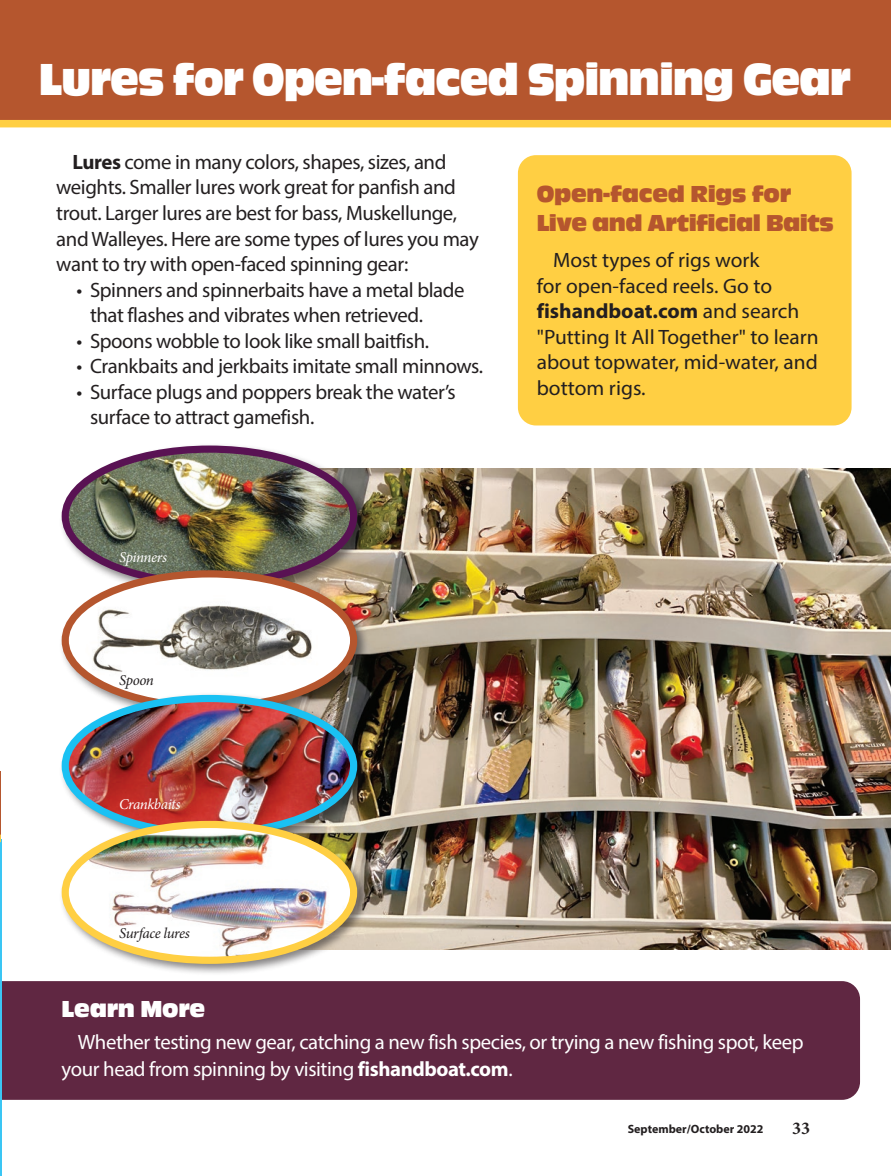
<style>
.page{position:relative;width:891px;height:1176px;background:#fff}
.page>*{position:absolute;margin:0;border:0;box-sizing:border-box;transform-origin:0 0}
.new_captions{font:46.5px "Antique Oli Com";letter-spacing:-.025em;color:#fff;scale:.94 1}
.new_captions-2{font:24px/28.5px "Antique Oli Com";letter-spacing:-.02em;color:#b5562e}
.new_captions-3{font:24px "Antique Oli Com";letter-spacing:-.01em;color:#fff}
.t1{font:20.85px/25.5px "Myriad Pro";letter-spacing:-.02em;color:#231f20}
.t2{font:20.85px/25.5px "Myriad Pro";color:#231f20}
.t3{font:20.85px/27px "Myriad Pro";letter-spacing:-.02em;color:#fff}
.t4{font:700 18px "Minion Pro";color:#231f20}
.t5{font:italic 15px "Minion Pro";letter-spacing:-.035em;color:#fff}
.t6{font:italic 15px "Minion Pro";letter-spacing:-.03em;color:#231f20}
.t7{font:700 12px "Myriad Pro";color:#231f20}
.s1{font-weight:700}
</style>
<div class="page">
<div style="left:2px;top:981px;width:858px;height:118px;background:#602742"></div>
<img style="left:370px;top:468px;width:521px;height:480px">
<div style="left:518px;top:155px;width:334px;height:270px;background:#ffcf43;border-radius:18px"></div>
<div style="left:0;top:0;width:891px;height:123px;background:#b5562e"></div>
<div style="left:0;top:120px;width:891px;height:7px;background:#ffcf43"></div>
<hr style="left:0;top:838px;width:2px;height:337px;background:#3ac6f4">
<hr style="left:0;top:771px;width:1px;height:67px;background:#b5562e">
<div style="left:59px;top:442px;width:311px;height:157px;background:#231f20;opacity:.55"></div>
<img style="left:65px;top:449px;width:289px;height:118px">
<div style="left:62px;top:445px;width:295px;height:141px;border:7px solid #591253;border-radius:50%"></div>
<div style="left:59px;top:567px;width:311px;height:155px;background:#231f20;opacity:.55"></div>
<img style="left:65px;top:573px;width:289px;height:118px">
<div style="left:62px;top:570px;width:295px;height:140px;border:7px solid #b5562e;border-radius:50%"></div>
<div style="left:59px;top:691px;width:311px;height:157px;background:#231f20;opacity:.55"></div>
<img style="left:65px;top:698px;width:289px;height:119px">
<div style="left:62px;top:694px;width:295px;height:142px;border:7px solid #1ac1f3;border-radius:50%"></div>
<div style="left:59px;top:817px;width:311px;height:158px;background:#231f20;opacity:.55"></div>
<img style="left:65px;top:824px;width:289px;height:136px">
<div style="left:62px;top:820px;width:295px;height:143px;border:7px solid #ffcf43;border-radius:50%"></div>
<p class="new_captions" style="left:39px;top:53px;width:865px">Lures for Open-faced Spinning Gear</p>
<p class="t1" style="left:56px;top:149px;width:424px;text-indent:16px"><span class="s1">Lures</span> come in many colors, shapes, sizes, and weights. Smaller lures work great for panfish and trout. Larger lures are best for bass, Muskellunge, and Walleyes. Here are some types of lures you may want to try with open-faced spinning gear:</p>
<p class="t1" style="left:90px;top:276px;width:376px;text-indent:-14px">• Spinners and spinnerbaits have a metal blade that flashes and vibrates when retrieved.</p>
<p class="t1" style="left:77px;top:327px;width:354px">• Spoons wobble to look like small baitfish.</p>
<p class="t1" style="left:77px;top:353px;width:408px">• Crankbaits and jerkbaits imitate small minnows.</p>
<p class="t1" style="left:90px;top:378px;width:367px;text-indent:-14px">• Surface plugs and poppers break the water’s surface to attract gamefish.</p>
<p class="t5" style="left:119px;top:546px;width:49px">Spinners</p>
<p class="t6" style="left:119px;top:669px;width:36px">Spoon</p>
<p class="t5" style="left:119px;top:793px;width:63px">Crankbaits</p>
<p class="t6" style="left:119px;top:922px;width:72px">Surface lures</p>
<p class="new_captions-3" style="left:62px;top:995px;width:145px">Learn More</p>
<p class="new_captions-2" style="left:537px;top:180px;width:299px">Open-faced Rigs for<br>Live and Artificial Baits</p>
<p class="t2" style="left:537px;top:247px;width:284px;text-indent:16px">Most types of rigs work<br>for open-faced reels. Go to <span class="s1">fishandboat.com</span> and search "Putting It All Together" to learn about topwater, mid-water, and bottom rigs.</p>
<p class="t3" style="left:62px;top:1027px;width:743px;text-indent:16px">Whether testing new gear, catching a new fish species, or trying a new fishing spot, keep your head from spinning by visiting <span class="s1">fishandboat.com</span>.</p>
<p class="t7" style="left:628px;top:1120px;width:137px">September/October 2022</p>
<p class="t4" style="left:792px;top:1115px;width:19px">33</p>
</div>
